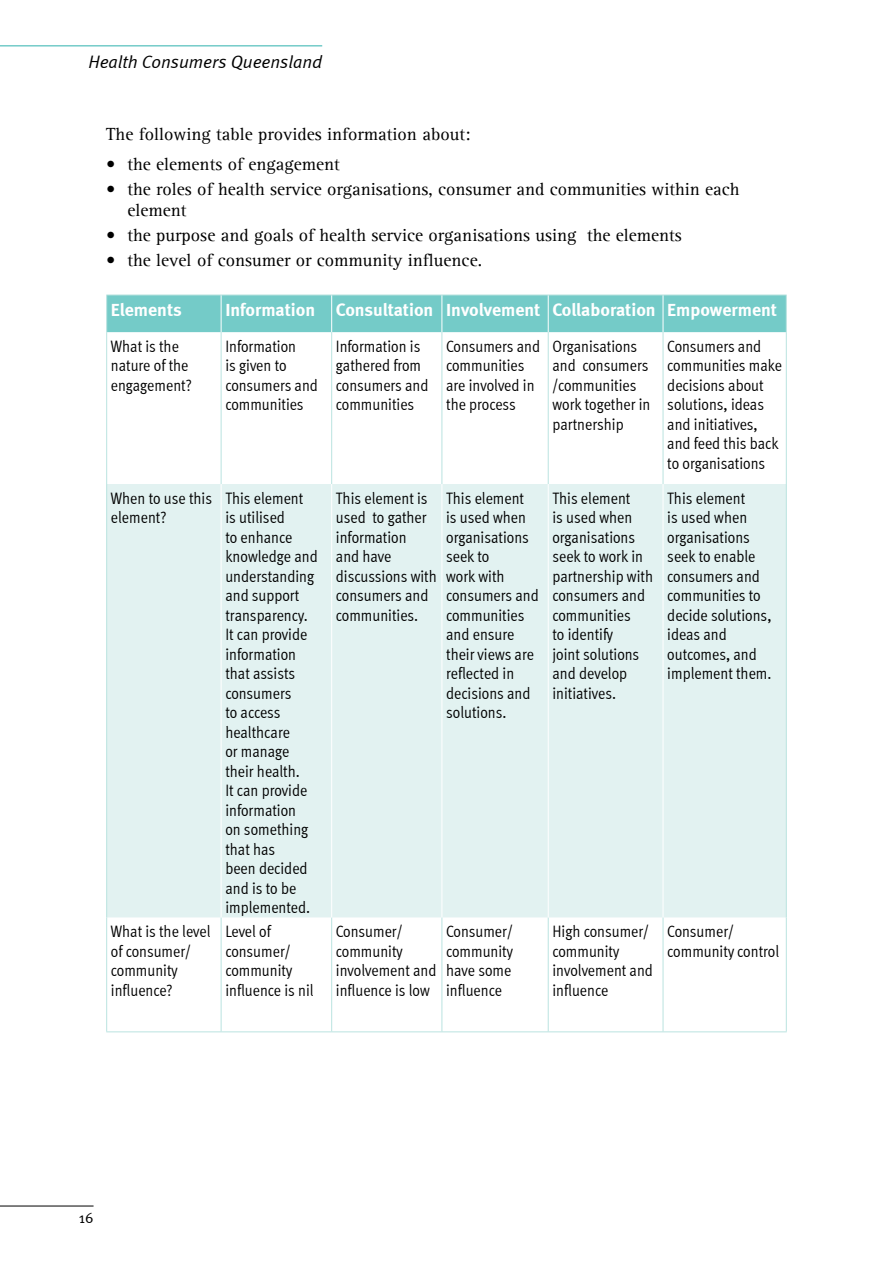
<style>
.page{position:relative;width:893px;height:1263px;background:#fff}
.page>*{position:absolute;margin:0;border:0;box-sizing:border-box;transform-origin:0 0}
.t1{font:18px/21px "Agfa Rotis Serif";color:#000}
.t2{font:18px "Meta Bold LF";color:#fff}
.t3{font:italic 18px "Meta Normal";color:#000}
.t4{font:16.5px/19.5px "Meta Cond Normal LF";color:#000}
.t5{font:15px "Meta Normal";color:#000}
</style>
<div class="page">
<hr style="left:0;top:1206px;width:94px;height:1px;background:#000">
<hr style="left:0;top:45px;width:322px;height:2px;background:#74cbc8">
<div style="left:107px;top:296px;width:679px;height:36px;background:#74cbc8"></div>
<div style="left:107px;top:484px;width:679px;height:433px;background:#e2f2f1"></div>
<hr style="left:106px;top:295px;width:115px;height:1px;background:#bae3e0">
<hr style="left:106px;top:295px;width:1px;height:37px;background:#bae3e0">
<hr style="left:221px;top:295px;width:111px;height:1px;background:#bae3e0">
<hr style="left:332px;top:295px;width:110px;height:1px;background:#bae3e0">
<hr style="left:442px;top:295px;width:106px;height:1px;background:#bae3e0">
<hr style="left:548px;top:295px;width:115px;height:1px;background:#bae3e0">
<hr style="left:663px;top:295px;width:124px;height:1px;background:#bae3e0">
<hr style="left:786px;top:295px;width:1px;height:37px;background:#bae3e0">
<hr style="left:106px;top:332px;width:1px;height:152px;background:#bae3e0">
<hr style="left:786px;top:332px;width:1px;height:152px;background:#bae3e0">
<hr style="left:106px;top:484px;width:1px;height:433px;background:#bae3e0">
<hr style="left:786px;top:484px;width:1px;height:433px;background:#bae3e0">
<hr style="left:106px;top:917px;width:1px;height:114px;background:#bae3e0">
<hr style="left:786px;top:917px;width:1px;height:114px;background:#bae3e0">
<hr style="left:106px;top:1031px;width:115px;height:1px;background:#bae3e0">
<hr style="left:221px;top:1031px;width:111px;height:1px;background:#bae3e0">
<hr style="left:332px;top:1031px;width:110px;height:1px;background:#bae3e0">
<hr style="left:442px;top:1031px;width:106px;height:1px;background:#bae3e0">
<hr style="left:548px;top:1031px;width:115px;height:1px;background:#bae3e0">
<hr style="left:663px;top:1031px;width:124px;height:1px;background:#bae3e0">
<hr style="left:221px;top:295px;width:1px;height:37px;background:#fff">
<hr style="left:331px;top:295px;width:1px;height:37px;background:#fff">
<hr style="left:442px;top:295px;width:1px;height:37px;background:#fff">
<hr style="left:548px;top:295px;width:1px;height:37px;background:#fff">
<hr style="left:663px;top:295px;width:1px;height:37px;background:#fff">
<hr style="left:221px;top:332px;width:1px;height:152px;background:#bae3e0">
<hr style="left:331px;top:332px;width:1px;height:152px;background:#bae3e0">
<hr style="left:442px;top:332px;width:1px;height:152px;background:#bae3e0">
<hr style="left:548px;top:332px;width:1px;height:152px;background:#bae3e0">
<hr style="left:663px;top:332px;width:1px;height:152px;background:#bae3e0">
<hr style="left:221px;top:917px;width:1px;height:114px;background:#bae3e0">
<hr style="left:331px;top:917px;width:1px;height:114px;background:#bae3e0">
<hr style="left:442px;top:917px;width:1px;height:114px;background:#bae3e0">
<hr style="left:548px;top:917px;width:1px;height:114px;background:#bae3e0">
<hr style="left:663px;top:917px;width:1px;height:114px;background:#bae3e0">
<hr style="left:221px;top:484px;width:1px;height:433px;background:#fff">
<hr style="left:331px;top:484px;width:1px;height:433px;background:#fff">
<hr style="left:442px;top:484px;width:1px;height:433px;background:#fff">
<hr style="left:548px;top:484px;width:1px;height:433px;background:#fff">
<hr style="left:663px;top:484px;width:1px;height:433px;background:#fff">
<p class="t3" style="left:88px;top:51px;width:235px">Health Consumers Queensland</p>
<p class="t1" style="left:106px;top:124px;width:366px">The following table provides information about:</p>
<p class="t1" style="left:106px;top:153px;width:235px">• the elements of engagement</p>
<p class="t1" style="left:128px;top:179px;width:614px;text-indent:-21px">• the roles of health service organisations, consumer and communities within each element</p>
<p class="t1" style="left:106px;top:225px;width:577px">• the purpose and goals of health service organisations using the elements</p>
<p class="t1" style="left:106px;top:250px;width:377px">• the level of consumer or community influence.</p>
<p class="t2" style="left:111px;top:299px;width:72px">Elements</p>
<p class="t2" style="left:225px;top:299px;width:553px">Information Consultation Involvement Collaboration Empowerment</p>
<p class="t4" style="left:111px;top:336px;width:83px">What is the nature of the engagement?</p>
<p class="t4" style="left:225px;top:336px;width:94px">Information<br>is given to consumers and communities</p>
<p class="t4" style="left:336px;top:336px;width:94px">Information is gathered from consumers and communities</p>
<p class="t4" style="left:446px;top:336px;width:96px">Consumers and communities are involved in the process</p>
<p class="t4" style="left:552px;top:336px;width:99px">Organisations and consumers /communities work together in partnership</p>
<p class="t4" style="left:667px;top:336px;width:116px">Consumers and communities make decisions about solutions, ideas and initiatives, and feed this back to organisations</p>
<p class="t4" style="left:111px;top:488px;width:103px">When to use this element?</p>
<p class="t4" style="left:225px;top:488px;width:94px">This element is utilised<br>to enhance knowledge and understanding and support transparency.<br>It can provide information that assists consumers<br>to access healthcare<br>or manage their health.<br>It can provide information<br>on something that has<br>been decided and is to be implemented.</p>
<p class="t4" style="left:336px;top:488px;width:102px">This element is used to gather information<br>and have discussions with consumers and communities.</p>
<p class="t4" style="left:446px;top:488px;width:94px">This element is used when organisations seek to<br>work with consumers and communities and ensure their views are reflected in decisions and solutions.</p>
<p class="t4" style="left:552px;top:488px;width:102px">This element<br>is used when organisations seek to work in partnership with consumers and communities<br>to identify<br>joint solutions and develop initiatives.</p>
<p class="t4" style="left:667px;top:488px;width:106px">This element<br>is used when organisations seek to enable consumers and communities to decide solutions, ideas and outcomes, and implement them.</p>
<p class="t4" style="left:111px;top:922px;width:101px">What is the level of consumer/ community influence?</p>
<p class="t4" style="left:225px;top:922px;width:90px">Level of consumer/ community influence is nil</p>
<p class="t4" style="left:336px;top:922px;width:102px">Consumer/ community involvement and influence is low</p>
<p class="t4" style="left:446px;top:922px;width:68px;text-align:justify">Consumer/ community have some influence</p>
<p class="t4" style="left:552px;top:922px;width:102px">High consumer/ community involvement and influence</p>
<p class="t4" style="left:667px;top:922px;width:113px">Consumer/ community control</p>
<p class="t5" style="left:79px;top:1209px;width:16px">16</p>
</div>
